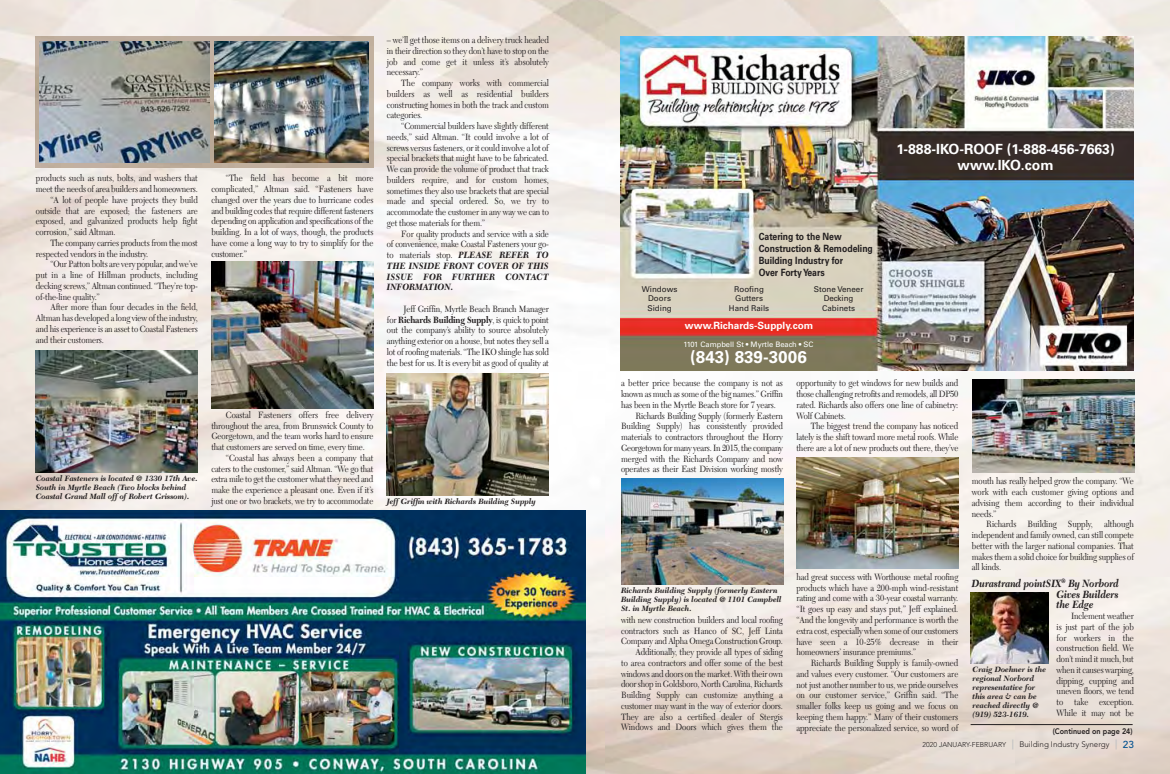
<style>
.page{position:relative;width:1170px;height:774px;background:#fff}
.page>*{position:absolute;margin:0;border:0;box-sizing:border-box;transform-origin:0 0}
.t1{font:700 17px "Univers";color:#fff}
.t2{font:700 14px/16.8px "Univers";color:#fff;text-align:center}
.t3{font:italic 700 11px/10.7px "New Caledonia LT Std";letter-spacing:-.015em;color:#231f20;text-align:justify;scale:.88 1}
.t4{font:700 10px/12px "Univers";color:#231f20;scale:.87 1}
.t5{font:700 10px "Univers";color:#fff}
.t6{font:9.5px/10.8px "New Caledonia LT Std";letter-spacing:-.015em;color:#231f20;text-align:justify;scale:.88 1}
.t7{font:italic 700 8px/9px "New Caledonia LT Std";letter-spacing:-.01em;color:#231f20}
.t8{font:8px/9.6px "Univers";color:#231f20;text-align:center}
.t9{font:300 8px "Avenir LT Std";color:#231f20}
.t10{font:800 8px "Avenir LT Std";color:#231f20;scale:.9 1}
.t11{font:7.5px "Univers";color:#fff}
.s1{font-weight:700;font-style:italic}
.s2{font-weight:700}
.s3{font-size:7px}
.s4{font-weight:500;font-size:10px;color:#bbbdc0}
.s5{font-weight:500;font-size:10px;color:#00508f}
</style>
<div class="page">
<img style="left:0;top:0;width:1170px;height:774px">
<hr style="left:971px;top:724px;width:162px;height:1px;background:#231f20">
<img style="left:36px;top:36px;width:337px;height:132px">
<img style="left:40px;top:41px;width:170px;height:122px">
<img style="left:215px;top:41px;width:153px;height:122px">
<img style="left:36px;top:350px;width:162px;height:123px">
<img style="left:211px;top:262px;width:163px;height:147px">
<img style="left:387px;top:373px;width:162px;height:123px">
<img style="left:621px;top:479px;width:162px;height:106px">
<img style="left:796px;top:457px;width:162px;height:111px">
<img style="left:972px;top:379px;width:162px;height:94px">
<img style="left:971px;top:593px;width:78px;height:70px">
<img style="left:0;top:510px;width:585px;height:264px">
<img style="left:621px;top:36px;width:513px;height:335px">
<p class="t6" style="left:36px;top:174px;width:186px">products such as nuts, bolts, and washers that</p>
<p class="t6" style="left:36px;top:185px;width:186px">meet the needs of area builders and homeowners.</p>
<p class="t6" style="left:50px;top:196px;width:169px">“A lot of people have projects they build</p>
<p class="t6" style="left:36px;top:206px;width:186px">outside that are exposed; the fasteners are</p>
<p class="t6" style="left:36px;top:217px;width:186px">exposed, and galvanized products help fight</p>
<p class="t6" style="left:36px;top:228px;width:92px">corrosion,” said Altman.</p>
<p class="t6" style="left:50px;top:239px;width:169px">The company carries products from the most</p>
<p class="t6" style="left:36px;top:249px;width:129px">respected vendors in the industry.</p>
<p class="t6" style="left:50px;top:260px;width:169px">“Our Patton bolts are very popular, and we’ve</p>
<p class="t6" style="left:36px;top:271px;width:186px">put in a line of Hillman products, including</p>
<p class="t6" style="left:36px;top:282px;width:186px">decking screws,” Altman continued. “They’re top-</p>
<p class="t6" style="left:36px;top:293px;width:74px">of-the-line quality.”</p>
<p class="t6" style="left:50px;top:303px;width:169px">After more than four decades in the field,</p>
<p class="t6" style="left:36px;top:314px;width:186px">Altman has developed a long view of the industry,</p>
<p class="t6" style="left:36px;top:325px;width:186px">and his experience is an asset to Coastal Fasteners</p>
<p class="t6" style="left:36px;top:336px;width:79px">and their customers.</p>
<p class="t6" style="left:211px;top:174px;width:186px;text-indent:14px">“The field has become a bit more complicated,” Altman said. “Fasteners have changed over the years due to hurricane codes and building codes that require different fasteners depending on application and specifications of the building. In a lot of ways, though, the products have come a long way to try to simplify for the customer.”</p>
<p class="t6" style="left:387px;top:36px;width:186px">– we’ll get those items on a delivery truck headed in their direction so they don’t have to stop on the job and come get it unless it’s absolutely necessary.”</p>
<p class="t6" style="left:387px;top:79px;width:186px;text-indent:14px">The company works with commercial builders as well as residential builders constructing homes in both the track and custom categories.</p>
<p class="t6" style="left:387px;top:122px;width:186px;text-indent:14px">“Commercial builders have slightly different needs,” said Altman. “It could involve a lot of screws versus fasteners, or it could involve a lot of special brackets that might have to be fabricated.<br>We can provide the volume of product that track builders require, and for custom homes, sometimes they also use brackets that are special made and special ordered. So, we try to accommodate the customer in any way we can to get those materials for them.”</p>
<p class="t6" style="left:387px;top:230px;width:186px;text-indent:14px">For quality products and service with a side of convenience, make Coastal Fasteners your go&shy;to materials stop. <span class="s1">PLEASE REFER TO THE INSIDE FRONT COVER OF THIS ISSUE FOR FURTHER CONTACT INFORMATION.</span></p>
<p class="t6" style="left:387px;top:305px;width:186px;text-indent:17px">Jeff Griffin, Myrtle Beach Branch Manager for <span class="s2">Richards Building Supply</span>, is quick to point out the company’s ability to source absolutely anything exterior on a house, but notes they sell a lot of roofing materials. “The IKO shingle has sold the best for us. It is every bit as good of quality at</p>
<p class="t7" style="left:36px;top:475px;width:163px">Coastal Fasteners is located @ 1330 17th Ave.<br>South in Myrtle Beach (Two blocks behind<br>Coastal Grand Mall off of Robert Grissom).</p>
<p class="t6" style="left:226px;top:411px;width:169px">Coastal Fasteners offers free delivery</p>
<p class="t6" style="left:211px;top:422px;width:186px">throughout the area, from Brunswick County to</p>
<p class="t6" style="left:211px;top:432px;width:186px">Georgetown, and the team works hard to ensure</p>
<p class="t6" style="left:211px;top:443px;width:176px">that customers are served on time, every time.</p>
<p class="t6" style="left:226px;top:454px;width:169px">“Coastal has always been a company that</p>
<p class="t6" style="left:211px;top:465px;width:186px">caters to the customer,” said Altman. “We go that</p>
<p class="t6" style="left:211px;top:475px;width:186px">extra mile to get the customer what they need and</p>
<p class="t6" style="left:211px;top:486px;width:186px">make the experience a pleasant one. Even if it’s</p>
<p class="t6" style="left:211px;top:497px;width:186px">just one or two brackets, we try to accommodate</p>
<p class="t7" style="left:387px;top:499px;width:151px">Jeff Griffin with Richards Building Supply</p>
<p class="t4" style="left:759px;top:232px;width:133px">Catering to the New<br>Construction &amp; Remodeling<br>Building Industry for<br>Over Forty Years</p>
<p class="t8" style="left:642px;top:286px;width:37px">Windows<br>Doors<br>Siding</p>
<p class="t8" style="left:729px;top:286px;width:42px">Roofing<br>Gutters<br>Hand Rails</p>
<p class="t8" style="left:814px;top:286px;width:51px">Stone Veneer<br>Decking<br>Cabinets</p>
<p class="t5" style="left:685px;top:322px;width:130px">www.Richards-Supply.com</p>
<p class="t11" style="left:684px;top:342px;width:131px">1101 Campbell St • Myrtle Beach • SC</p>
<h1 class="t1" style="left:690px;top:351px;width:118px">(843) 839-3006</h1>
<h2 class="t2" style="left:896px;top:143px;width:220px">1-888-IKO-ROOF (1-888-456-7663) www.IKO.com</h2>
<p class="t6" style="left:621px;top:379px;width:185px">a better price because the company is not as</p>
<p class="t6" style="left:621px;top:390px;width:185px">known as much as some of the big names.” Griffin</p>
<p class="t6" style="left:621px;top:401px;width:177px">has been in the Myrtle Beach store for 7 years.</p>
<p class="t6" style="left:636px;top:412px;width:169px">Richards Building Supply (formerly Eastern</p>
<p class="t6" style="left:621px;top:422px;width:185px">Building Supply) has consistently provided</p>
<p class="t6" style="left:621px;top:433px;width:185px">materials to contractors throughout the Horry</p>
<p class="t6" style="left:621px;top:444px;width:185px">Georgetown for many years. In 2015, the company</p>
<p class="t6" style="left:621px;top:455px;width:185px">merged with the Richards Company and now</p>
<p class="t6" style="left:621px;top:465px;width:185px">operates as their East Division working mostly</p>
<p class="t7" style="left:621px;top:588px;width:162px">Richards Building Supply (formerly Eastern<br>Building Supply) is located @ 1101 Campbell<br>St. in Myrtle Beach.</p>
<p class="t6" style="left:621px;top:616px;width:185px;text-align:right">with new construction builders and local roofing contractors such as Hanco of SC, Jeff Linta Company and Alpha Omega Construction Group.<br>Additionally, they provide all types of siding<br>to area contractors and offer some of the best windows and doors on the market. With their own door shop in Goldsboro, North Carolina, Richards Building Supply can customize anything a customer may want in the way of exterior doors.<br>They are also a certified dealer of Stergis Windows and Doors which gives them the</p>
<p class="t6" style="left:796px;top:379px;width:185px">opportunity to get windows for new builds and those challenging retrofits and remodels, all DP50 rated. Richards also offers one line of cabinetry:<br>Wolf Cabinets.</p>
<p class="t6" style="left:796px;top:422px;width:185px;text-indent:14px">The biggest trend the company has noticed lately is the shift toward more metal roofs. While there are a lot of new products out there, they’ve</p>
<p class="t6" style="left:796px;top:573px;width:185px">had great success with Worthouse metal roofing products which have a 200-mph wind-resistant rating and come with a 30-year coastal warranty. “It goes up easy and stays put,” Jeff explained. “And the longevity and performance is worth the extra cost, especially when some of our customers have seen a 10-25% decrease in their homeowners’ insurance premiums.”</p>
<p class="t6" style="left:796px;top:659px;width:185px;text-indent:14px">Richards Building Supply is family-owned and values every customer. “Our customers are not just another number to us, we pride ourselves on our customer service,” Griffin said. “The smaller folks keep us going and we focus on keeping them happy.” Many of their customers appreciate the personalized service, so word of</p>
<p class="t6" style="left:972px;top:477px;width:186px">mouth has really helped grow the company. “We work with each customer giving options and advising them according to their individual needs.”</p>
<p class="t6" style="left:972px;top:520px;width:186px;text-indent:14px">Richards Building Supply, although independent and family owned, can still compete better with the larger national companies. That makes them a solid choice for building supplies of all kinds.</p>
<p class="t3" style="left:1057px;top:580px;width:73px;text-indent:-85px">Durastrand pointSIX<sup>®</sup> By Norbord Gives Builders the Edge</p>
<p class="t6" style="left:1057px;top:612px;width:89px;text-indent:14px">Inclement weather is just part of the job for workers in the construction field. We don’t mind it much, but when it causes warping, dipping, cupping and uneven floors, we tend to take exception.<br>While it may not be</p>
<p class="t7" style="left:973px;top:666px;width:75px">Craig Doehner is the regional Norbord representative for this area &amp; can be reached directly @ (919) 523-1619.</p>
<p class="t10" style="left:1053px;top:727px;width:90px">(Continued on page 24)</p>
<p class="t9" style="left:923px;top:740px;width:213px"><span class="s3">2020 JANUARY-FEBRUARY</span> <span class="s4">|</span> Building Industry Synergy <span class="s4">|</span> <span class="s5">23</span></p>
</div>
